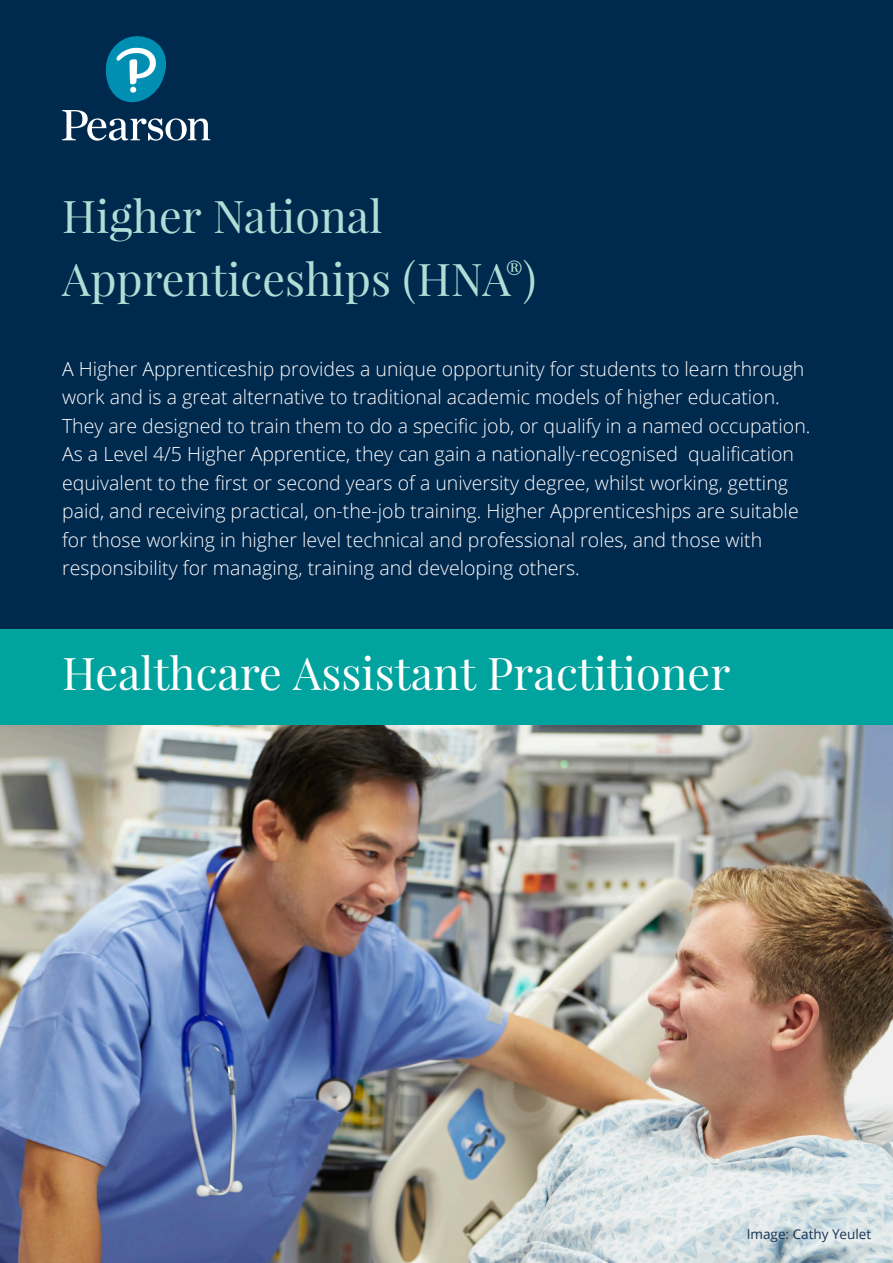
<style>
.page{position:relative;width:893px;height:1263px;background:#fff}
.page>*{position:absolute;margin:0;border:0;box-sizing:border-box;transform-origin:0 0}
.t1{font:45px "Playfair Display";color:#b0ded6}
.t2{font:45px "Playfair Display";color:#fff}
.t3{font:300 19.5px/28.5px "Open Sans";color:#fff}
.t4{font:13.5px "Open Sans";color:#183254}
</style>
<div class="page">
<div style="left:0;top:623px;width:893px;height:110px;background:#00a39d"></div>
<div style="left:0;top:0;width:893px;height:628px;background:#00294e"></div>
<img style="left:0;top:725px;width:893px;height:538px">
<svg style="left:62px;top:36px;width:148px;height:105px"></svg>
<p class="t1" style="left:62px;top:188px;width:322px">Higher National</p>
<p class="t1" style="left:62px;top:251px;width:476px">Apprenticeships (HNA<sup>®</sup>)</p>
<p class="t3" style="left:62px;top:354px;width:750px">A Higher Apprenticeship provides a unique opportunity for students to learn through work and is a great alternative to traditional academic models of higher education.<br>They are designed to train them to do a specific job, or qualify in a named occupation.<br>As a Level 4/5 Higher Apprentice, they can gain a nationally-recognised qualification equivalent to the first or second years of a university degree, whilst working, getting paid, and receiving practical, on-the-job training. Higher Apprenticeships are suitable for those working in higher level technical and professional roles, and those with responsibility for managing, training and developing others.</p>
<p class="t2" style="left:62px;top:645px;width:670px">Healthcare Assistant Practitioner</p>
<p class="t4" style="left:747px;top:1224px;width:126px">Image: Cathy Yeulet</p>
</div>
